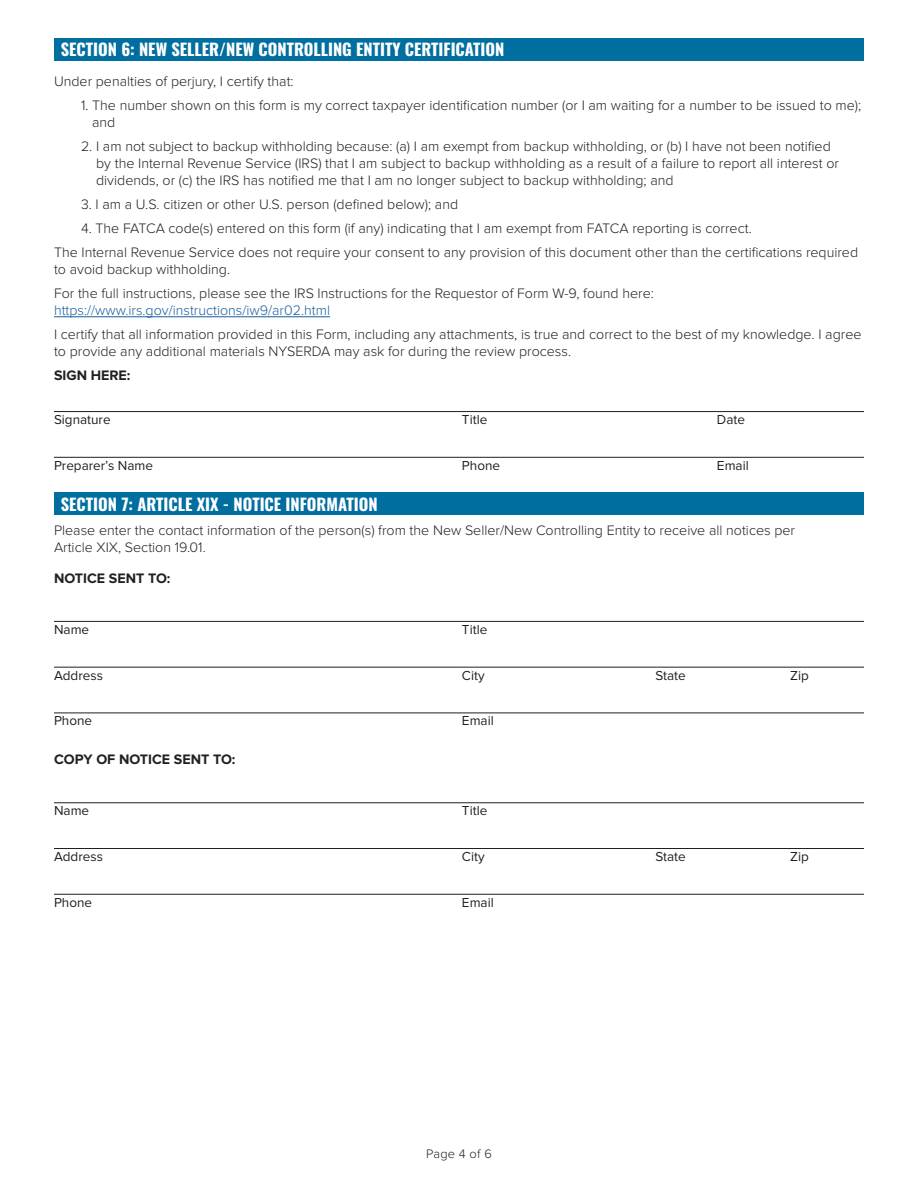
<style>
.page{position:relative;width:918px;height:1188px;background:#fff}
.page>*{position:absolute;margin:0;border:0;box-sizing:border-box;transform-origin:0 0}
.t1{font:700 16.5px "Oswald";color:#fff}
.t2{font:300 14.25px/17.1px "Proxima Nova";color:#231f20}
.t3{font:300 14.25px "Proxima Nova";color:#175d9e}
.t4{font:700 14.25px "Proxima Nova";color:#231f20}
.t5{font:13.5px "Proxima Nova";color:#231f20}
.t6{font:300 12.75px "Proxima Nova";letter-spacing:.02em;color:#231f20}
</style>
<div class="page">
<div style="left:54px;top:38px;width:810px;height:23px;background:#006fa0"></div>
<div style="left:54px;top:493px;width:810px;height:22px;background:#006fa0"></div>
<hr style="left:54px;top:317px;width:276px;height:1px;background:#175d9e">
<hr style="left:54px;top:411px;width:810px;height:1px;background:#231f20">
<hr style="left:54px;top:457px;width:810px;height:1px;background:#231f20">
<hr style="left:54px;top:621px;width:810px;height:1px;background:#231f20">
<hr style="left:54px;top:667px;width:810px;height:1px;background:#231f20">
<hr style="left:54px;top:713px;width:810px;height:1px;background:#231f20">
<hr style="left:54px;top:802px;width:810px;height:1px;background:#231f20">
<hr style="left:54px;top:848px;width:810px;height:1px;background:#231f20">
<hr style="left:54px;top:894px;width:810px;height:1px;background:#231f20">
<p class="t1" style="left:61px;top:40px;width:445px">SECTION 6: NEW SELLER/NEW CONTROLLING ENTITY CERTIFICATION</p>
<p class="t2" style="left:54px;top:73px;width:241px">Under penalties of perjury, I certify that:</p>
<p class="t2" style="left:92px;top:97px;width:771px;text-indent:-11px">1. The number shown on this form is my correct taxpayer identification number (or I am waiting for a number to be issued to me); and</p>
<p class="t2" style="left:96px;top:138px;width:745px;text-indent:-15px">2. I am not subject to backup withholding because: (a) I am exempt from backup withholding, or (b) I have not been notified by the Internal Revenue Service (IRS) that I am subject to backup withholding as a result of a failure to report all interest or dividends, or (c) the IRS has notified me that I am no longer subject to backup withholding; and</p>
<p class="t2" style="left:81px;top:196px;width:379px">3. I am a U.S. citizen or other U.S. person (defined below); and</p>
<p class="t2" style="left:54px;top:217px;width:806px;line-height:23.9px;text-indent:27px">4. The FATCA code(s) entered on this form (if any) indicating that I am exempt from FATCA reporting is correct.<br>The Internal Revenue Service does not require your consent to any provision of this document other than the certifications required</p>
<p class="t2" style="left:54px;top:257px;width:601px;line-height:23.9px">to avoid backup withholding.<br>For the full instructions, please see the IRS Instructions for the Requestor of Form W-9, found here:</p>
<p class="t3" style="left:54px;top:302px;width:278px">https://www.irs.gov/instructions/iw9/ar02.html</p>
<p class="t2" style="left:54px;top:326px;width:809px">I certify that all information provided in this Form, including any attachments, is true and correct to the best of my knowledge. I agree to provide any additional materials NYSERDA may ask for during the review process.</p>
<p class="t4" style="left:54px;top:367px;width:78px">SIGN HERE:</p>
<p class="t5" style="left:54px;top:412px;width:58px">Signature</p>
<p class="t5" style="left:462px;top:412px;width:27px">Title</p>
<p class="t5" style="left:717px;top:412px;width:30px">Date</p>
<p class="t5" style="left:54px;top:457px;width:100px">Preparer’s Name</p>
<p class="t5" style="left:462px;top:457px;width:40px">Phone</p>
<p class="t5" style="left:717px;top:457px;width:33px">Email</p>
<p class="t1" style="left:61px;top:496px;width:318px">SECTION 7: ARTICLE XIX - NOTICE INFORMATION</p>
<p class="t2" style="left:54px;top:522px;width:743px">Please enter the contact information of the person(s) from the New Seller/New Controlling Entity to receive all notices per<br>Article XIX, Section 19.01.</p>
<p class="t4" style="left:54px;top:570px;width:118px">NOTICE SENT TO:</p>
<p class="t5" style="left:54px;top:622px;width:37px">Name</p>
<p class="t5" style="left:462px;top:622px;width:27px">Title</p>
<p class="t5" style="left:54px;top:667px;width:51px">Address</p>
<p class="t5" style="left:462px;top:667px;width:24px">City</p>
<p class="t5" style="left:655px;top:667px;width:32px">State</p>
<p class="t5" style="left:790px;top:667px;width:20px">Zip</p>
<p class="t5" style="left:54px;top:713px;width:40px">Phone</p>
<p class="t5" style="left:462px;top:713px;width:33px">Email</p>
<p class="t4" style="left:54px;top:751px;width:183px">COPY OF NOTICE SENT TO:</p>
<p class="t5" style="left:54px;top:803px;width:37px">Name</p>
<p class="t5" style="left:462px;top:803px;width:27px">Title</p>
<p class="t5" style="left:54px;top:849px;width:51px">Address</p>
<p class="t5" style="left:462px;top:849px;width:24px">City</p>
<p class="t5" style="left:655px;top:849px;width:32px">State</p>
<p class="t5" style="left:790px;top:849px;width:20px">Zip</p>
<p class="t5" style="left:54px;top:894px;width:40px">Phone</p>
<p class="t5" style="left:462px;top:894px;width:33px">Email</p>
<p class="t6" style="left:426px;top:1147px;width:67px">Page 4 of 6</p>
</div>
